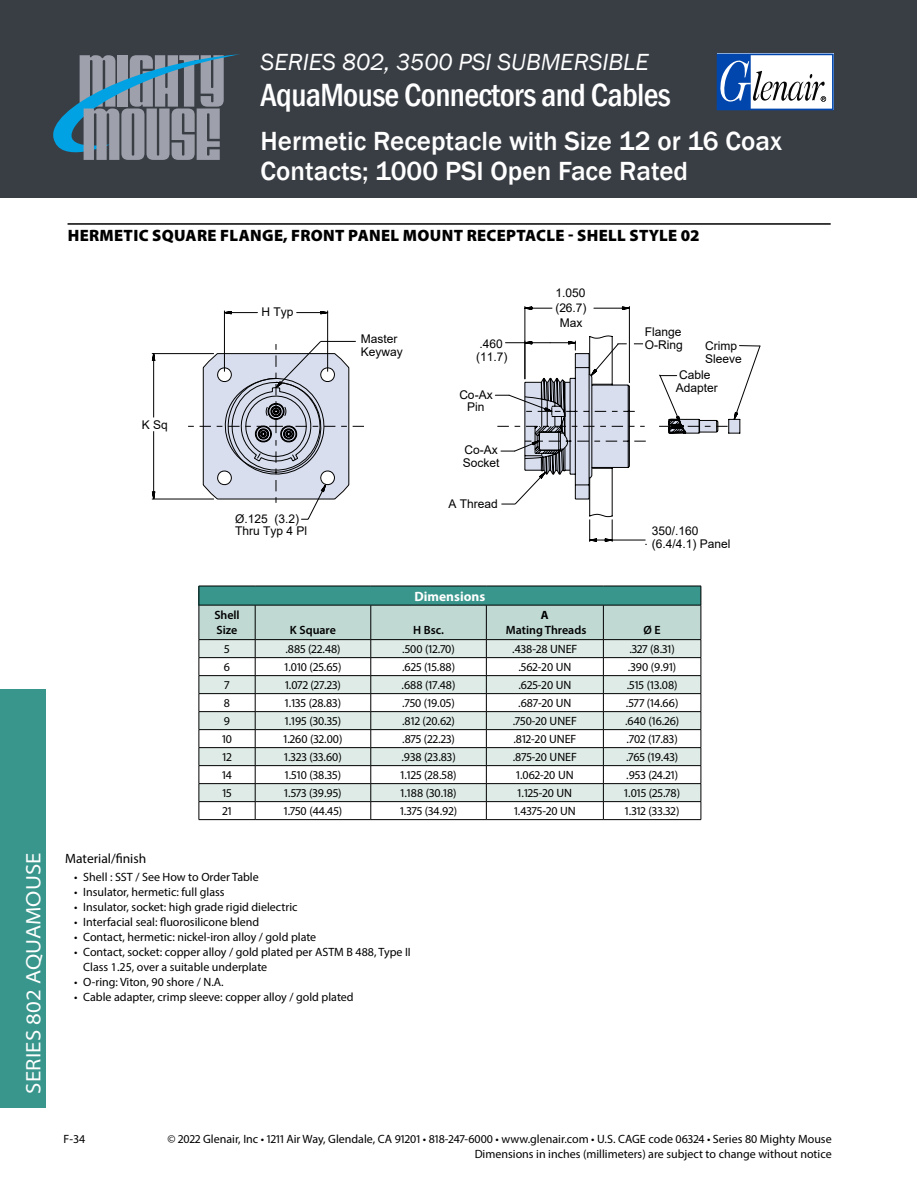
<style>
.page{position:relative;width:918px;height:1188px;background:#fff}
.page>*{position:absolute;margin:0;border:0;box-sizing:border-box;transform-origin:0 0}
.t1{font:500 condensed 33px "Franklin Gothic";letter-spacing:-.02em;color:#fff}
.t2{font:500 27px/30px "Franklin Gothic";color:#fff}
.t3{font:italic 24px "Franklin Gothic";color:#fff}
.t4{font:semi-expanded 21px "Myriad Pro";letter-spacing:.01em;color:#fff}
.t5{font:900 16.5px "Myriad Pro";letter-spacing:.02em;color:#000}
.t6{font:13.5px "Myriad Pro";color:#000}
.t7{font:700 13.5px "Myriad Pro";color:#fff}
.t8{font:12px/15px "Myriad Pro";color:#000;text-align:right}
.t9{font:12px/12.6px "Arial";color:#000}
.t10{font:600 12px/15px "Myriad Pro";color:#000}
.t11{font:700 12px "Myriad Pro";color:#000}
</style>
<div class="page">
<div style="left:0;top:0;width:917px;height:198px;background:#393e45"></div>
<svg style="left:717px;top:54px;width:117px;height:56px;background:#a1b6d3"></svg>
<div style="left:0;top:690px;width:46px;height:418px;background:#39968c"></div>
<svg style="left:53px;top:54px;width:187px;height:106px"></svg>
<hr style="left:199px;top:819px;width:56px;height:1px;background:#000">
<hr style="left:255px;top:819px;width:116px;height:1px;background:#000">
<hr style="left:371px;top:819px;width:115px;height:1px;background:#000">
<hr style="left:486px;top:819px;width:117px;height:1px;background:#000">
<hr style="left:603px;top:819px;width:98px;height:1px;background:#000">
<svg style="left:199px;top:586px;width:503px;height:233px"></svg>
<hr style="left:199px;top:605px;width:56px;height:1px;background:#000">
<hr style="left:255px;top:605px;width:116px;height:1px;background:#000">
<hr style="left:371px;top:605px;width:115px;height:1px;background:#000">
<hr style="left:486px;top:605px;width:117px;height:1px;background:#000">
<hr style="left:603px;top:605px;width:98px;height:1px;background:#000">
<svg style="left:728px;top:345px;width:33px;height:89px"></svg>
<hr style="left:224px;top:311px;width:1px;height:60px;background:#000">
<hr style="left:327px;top:311px;width:1px;height:60px;background:#000">
<svg style="left:223px;top:311px;width:35px;height:4px"></svg>
<svg style="left:296px;top:311px;width:33px;height:4px"></svg>
<hr style="left:525px;top:306px;width:1px;height:73px;background:#000">
<hr style="left:629px;top:306px;width:1px;height:77px;background:#000">
<svg style="left:524px;top:306px;width:29px;height:4px"></svg>
<svg style="left:593px;top:306px;width:37px;height:4px"></svg>
<svg style="left:202px;top:354px;width:526px;height:145px"></svg>
<hr style="left:152px;top:353px;width:62px;height:1px;background:#000">
<hr style="left:152px;top:499px;width:62px;height:1px;background:#000">
<svg style="left:152px;top:353px;width:4px;height:65px"></svg>
<svg style="left:152px;top:431px;width:4px;height:69px"></svg>
<hr style="left:321px;top:341px;width:35px;height:1px;background:#000">
<svg style="left:203px;top:340px;width:146px;height:180px"></svg>
<svg style="left:495px;top:335px;width:151px;height:207px"></svg>
<hr style="left:68px;top:223px;width:763px;height:2px;background:#000">
<h3 class="t4" style="left:20px;top:1094px;width:243px;rotate:-90deg">SERIES 802 AQUAMOUSE</h3>
<h3 class="t3" style="left:261px;top:47px;width:390px">SERIES 802, 3500 PSI SUBMERSIBLE</h3>
<h1 class="t1" style="left:261px;top:74px;width:412px">AquaMouse Connectors and Cables</h1>
<h2 class="t2" style="left:261px;top:126px;width:523px">Hermetic Receptacle with Size 12 or 16 Coax<br>Contacts; 1000 PSI Open Face Rated</h2>
<h3 class="t5" style="left:68px;top:225px;width:633px">HERMETIC SQUARE FLANGE, FRONT PANEL MOUNT RECEPTACLE - SHELL STYLE 02</h3>
<p class="t9" style="left:142px;top:419px;width:28px">K Sq</p>
<p class="t9" style="left:261px;top:305px;width:34px">H Typ</p>
<p class="t9" style="left:235px;top:512px;width:74px">Ø.125 (3.2)<br>Thru Typ 4 Pl</p>
<p class="t9" style="left:555px;top:286px;width:33px;line-height:14.2px">1.050 (26.7)</p>
<p class="t9" style="left:560px;top:317px;width:24px">Max</p>
<p class="t9" style="left:361px;top:333px;width:44px">Master<br>Keyway</p>
<p class="t9" style="left:645px;top:325px;width:40px">Flange<br>O-Ring</p>
<p class="t9" style="left:476px;top:338px;width:33px">.460 (11.7)</p>
<p class="t9" style="left:705px;top:339px;width:38px">Crimp<br>Sleeve</p>
<p class="t9" style="left:676px;top:368px;width:44px">Cable<br>Adapter</p>
<p class="t9" style="left:459px;top:388px;width:35px;text-align:center">Co-Ax<br>Pin</p>
<p class="t9" style="left:463px;top:444px;width:38px">Co-Ax<br>Socket</p>
<p class="t9" style="left:449px;top:497px;width:51px">A Thread</p>
<p class="t7" style="left:414px;top:587px;width:72px">Dimensions</p>
<p class="t9" style="left:652px;top:525px;width:80px">350/.160 (6.4/4.1) Panel</p>
<p class="t9" style="left:645px;top:534px;width:5px">.</p>
<p class="t10" style="left:214px;top:607px;width:27px">Shell<br>Size</p>
<p class="t10" style="left:290px;top:622px;width:48px">K Square</p>
<p class="t10" style="left:413px;top:622px;width:32px">H Bsc.</p>
<p class="t11" style="left:541px;top:607px;width:9px">A</p>
<p class="t10" style="left:506px;top:622px;width:82px">Mating Threads</p>
<p class="t10" style="left:644px;top:622px;width:19px">Ø E</p>
<p class="t8" style="left:224px;top:641px;width:7px">5</p>
<p class="t8" style="left:285px;top:641px;width:57px">.885 (22.48)</p>
<p class="t8" style="left:402px;top:641px;width:54px">.500 (12.70)</p>
<p class="t8" style="left:512px;top:641px;width:67px">.438-28 UNEF</p>
<p class="t8" style="left:629px;top:641px;width:47px">.327 (8.31)</p>
<p class="t8" style="left:224px;top:659px;width:8px">6</p>
<p class="t8" style="left:284px;top:659px;width:59px">1.010 (25.65)</p>
<p class="t8" style="left:402px;top:659px;width:55px">.625 (15.88)</p>
<p class="t8" style="left:518px;top:659px;width:54px">.562-20 UN</p>
<p class="t8" style="left:628px;top:659px;width:50px">.390 (9.91)</p>
<p class="t8" style="left:225px;top:677px;width:6px">7</p>
<p class="t8" style="left:285px;top:677px;width:57px">1.072 (27.23)</p>
<p class="t8" style="left:402px;top:677px;width:55px">.688 (17.48)</p>
<p class="t8" style="left:518px;top:677px;width:54px">.625-20 UN</p>
<p class="t8" style="left:627px;top:677px;width:52px">.515 (13.08)</p>
<p class="t8" style="left:224px;top:695px;width:8px">8</p>
<p class="t8" style="left:285px;top:695px;width:58px">1.135 (28.83)</p>
<p class="t8" style="left:402px;top:695px;width:54px">.750 (19.05)</p>
<p class="t8" style="left:518px;top:695px;width:55px">.687-20 UN</p>
<p class="t8" style="left:626px;top:695px;width:54px">.577 (14.66)</p>
<p class="t8" style="left:224px;top:713px;width:8px">9</p>
<p class="t8" style="left:285px;top:713px;width:58px">1.195 (30.35)</p>
<p class="t8" style="left:402px;top:713px;width:54px">.812 (20.62)</p>
<p class="t8" style="left:513px;top:713px;width:66px">.750-20 UNEF</p>
<p class="t8" style="left:625px;top:713px;width:56px">.640 (16.26)</p>
<p class="t8" style="left:222px;top:731px;width:12px">10</p>
<p class="t8" style="left:284px;top:731px;width:61px">1.260 (32.00)</p>
<p class="t8" style="left:402px;top:731px;width:54px">.875 (22.23)</p>
<p class="t8" style="left:513px;top:731px;width:65px">.812-20 UNEF</p>
<p class="t8" style="left:627px;top:731px;width:53px">.702 (17.83)</p>
<p class="t8" style="left:222px;top:749px;width:11px">12</p>
<p class="t8" style="left:284px;top:749px;width:59px">1.323 (33.60)</p>
<p class="t8" style="left:401px;top:749px;width:56px">.938 (23.83)</p>
<p class="t8" style="left:513px;top:749px;width:66px">.875-20 UNEF</p>
<p class="t8" style="left:626px;top:749px;width:54px">.765 (19.43)</p>
<p class="t8" style="left:222px;top:767px;width:11px">14</p>
<p class="t8" style="left:285px;top:767px;width:58px">1.510 (38.35)</p>
<p class="t8" style="left:400px;top:767px;width:58px">1.125 (28.58)</p>
<p class="t8" style="left:516px;top:767px;width:59px">1.062-20 UN</p>
<p class="t8" style="left:626px;top:767px;width:53px">.953 (24.21)</p>
<p class="t8" style="left:222px;top:785px;width:11px">15</p>
<p class="t8" style="left:284px;top:785px;width:59px">1.573 (39.95)</p>
<p class="t8" style="left:401px;top:785px;width:58px">1.188 (30.18)</p>
<p class="t8" style="left:518px;top:785px;width:56px">1.125-20 UN</p>
<p class="t8" style="left:624px;top:785px;width:57px">1.015 (25.78)</p>
<p class="t8" style="left:222px;top:803px;width:11px">21</p>
<p class="t8" style="left:284px;top:803px;width:60px">1.750 (44.45)</p>
<p class="t8" style="left:400px;top:803px;width:59px">1.375 (34.92)</p>
<p class="t8" style="left:514px;top:803px;width:63px">1.4375-20 UN</p>
<p class="t8" style="left:625px;top:803px;width:56px">1.312 (33.32)</p>
<p class="t6" style="left:65px;top:850px;width:83px">Material/finish</p>
<p class="t8" style="left:74px;top:870px;width:186px">• Shell : SST / See How to Order Table</p>
<p class="t8" style="left:74px;top:885px;width:152px">• Insulator, hermetic: full glass</p>
<p class="t8" style="left:74px;top:900px;width:225px">• Insulator, socket: high grade rigid dielectric</p>
<p class="t8" style="left:74px;top:915px;width:187px">• Interfacial seal: fluorosilicone blend</p>
<p class="t8" style="left:74px;top:930px;width:244px">• Contact, hermetic: nickel-iron alloy / gold plate</p>
<p class="t8" style="left:83px;top:945px;width:329px;text-align:left;text-indent:-9px">• Contact, socket: copper alloy / gold plated per ASTM B 488, Type II<br>Class 1.25, over a suitable underplate</p>
<p class="t8" style="left:74px;top:975px;width:151px">• O-ring: Viton, 90 shore / N.A.</p>
<p class="t8" style="left:74px;top:990px;width:281px">• Cable adapter, crimp sleeve: copper alloy / gold plated</p>
<p class="t8" style="left:64px;top:1131px;width:23px">F-34</p>
<p class="t8" style="left:168px;top:1131px;width:666px">© 2022 Glenair, Inc • 1211 Air Way, Glendale, CA 91201 • 818-247-6000 • www.glenair.com • U.S. CAGE code 06324 • Series 80 Mighty Mouse<br>Dimensions in inches (millimeters) are subject to change without notice</p>
</div>
